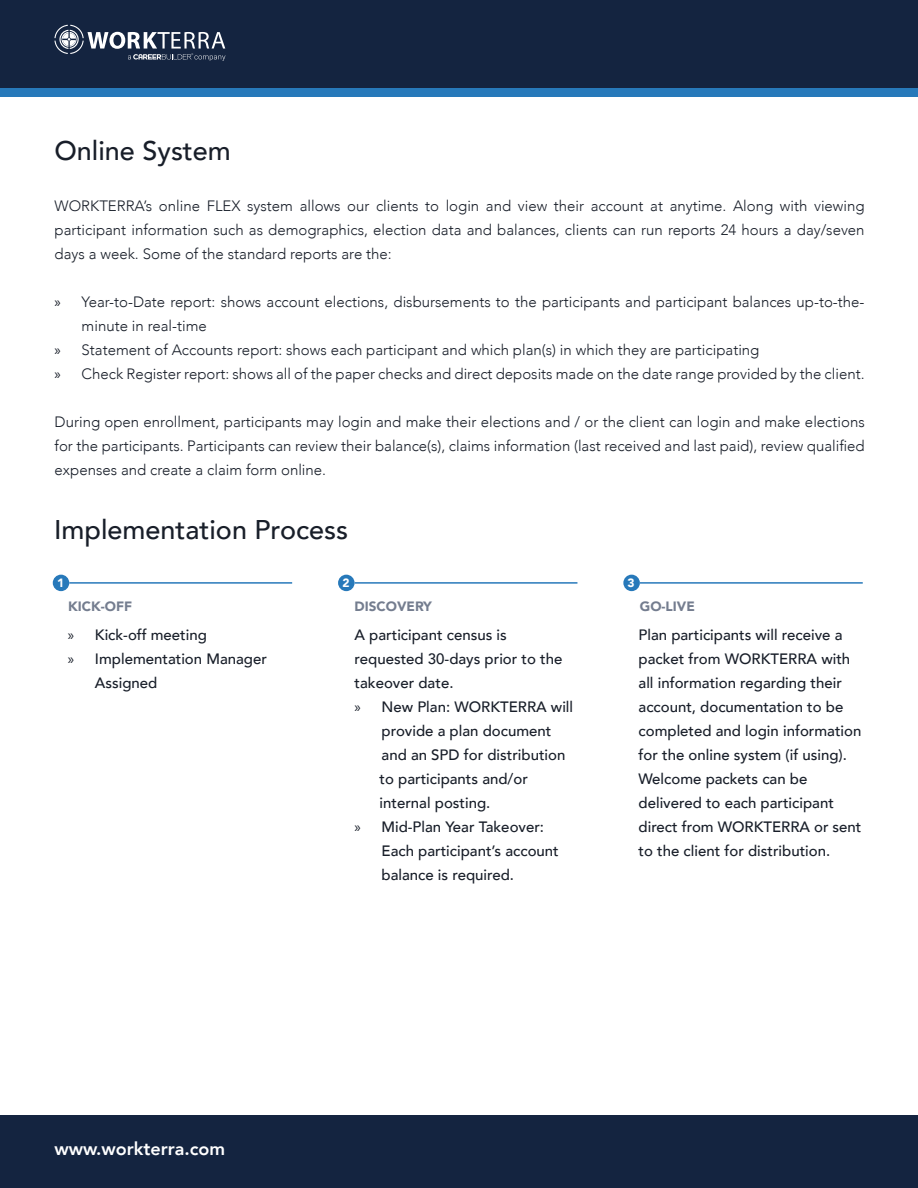
<style>
.page{position:relative;width:918px;height:1188px;background:#fff}
.page>*{position:absolute;margin:0;border:0;box-sizing:border-box;transform-origin:0 0}
.Headline{font:500 27px "Avenir";color:#181e29}
.Contact_info__footer{font:800 18px "Avenir";color:#fff}
.t1{font:300 15px/24px "Avenir";color:#181e29}
.Body_copy_2_-_label{font:500 15px/24px "Avenir";color:#181e29}
.Content_label{font:900 13.5px "Avenir";color:#747d8f}
.Numbers_in_circles{font:900 12px "Avenir";color:#fff}
.s1{font-family:"Myriad Pro";font-weight:400}
</style>
<div class="page">
<div style="left:0;top:0;width:918px;height:90px;background:#142440"></div>
<div style="left:0;top:88px;width:918px;height:9px;background:#2779ba"></div>
<div style="left:0;top:1115px;width:918px;height:72px;background:#142440"></div>
<svg style="left:54px;top:25px;width:171px;height:36px"></svg>
<div style="left:53px;top:575px;width:16px;height:16px;background:#2779ba;border-radius:50%"></div>
<hr style="left:69px;top:582px;width:223px;height:2px;background:#2779ba">
<div style="left:338px;top:575px;width:17px;height:16px;background:#2779ba;border-radius:50%"></div>
<hr style="left:355px;top:582px;width:222px;height:2px;background:#2779ba">
<div style="left:623px;top:575px;width:17px;height:16px;background:#2779ba;border-radius:50%"></div>
<hr style="left:640px;top:582px;width:223px;height:2px;background:#2779ba">
<p class="Headline" style="left:55px;top:128px;width:178px">Online System</p>
<p class="t1" style="left:55px;top:194px;width:811px">WORKTERRA’s online FLEX system allows our clients to login and view their account at anytime. Along with viewing</p>
<p class="t1" style="left:55px;top:218px;width:811px">participant information such as demographics, election data and balances, clients can run reports 24 hours a day/seven</p>
<p class="t1" style="left:55px;top:242px;width:339px">days a week. Some of the standard reports are the:</p>
<p class="t1" style="left:82px;top:290px;width:785px;text-indent:-27px"><span class="s1">»</span> Year-to-Date report: shows account elections, disbursements to the participants and participant balances up-to-the&shy;minute in real-time</p>
<p class="t1" style="left:55px;top:338px;width:706px"><span class="s1">»</span> Statement of Accounts report: shows each participant and which plan(s) in which they are participating</p>
<p class="t1" style="left:55px;top:362px;width:812px"><span class="s1">»</span> Check Register report: shows all of the paper checks and direct deposits made on the date range provided by the client.</p>
<p class="t1" style="left:55px;top:410px;width:812px;text-align:justify">During open enrollment, participants may login and make their elections and / or the client can login and make elections for the participants. Participants can review their balance(s), claims information (last received and last paid), review qualified expenses and create a claim form online.</p>
<p class="Headline" style="left:54px;top:506px;width:296px">Implementation Process</p>
<p class="Numbers_in_circles" style="left:57px;top:573px;width:9px">1</p>
<p class="Numbers_in_circles" style="left:342px;top:573px;width:9px">2</p>
<p class="Numbers_in_circles" style="left:628px;top:573px;width:9px">3</p>
<p class="Content_label" style="left:68px;top:595px;width:65px">KICK-OFF</p>
<p class="Body_copy_2_-_label" style="left:355px;top:622px;width:209px">A participant census is requested 30-days prior to the takeover date.</p>
<p class="Body_copy_2_-_label" style="left:382px;top:694px;width:193px;text-indent:-27px"><span class="s1">»</span> New Plan: WORKTERRA will provide a plan document and an SPD for distribution</p>
<p class="Body_copy_2_-_label" style="left:380px;top:766px;width:150px">to participants and/or</p>
<p class="Body_copy_2_-_label" style="left:380px;top:790px;width:112px">internal posting.</p>
<p class="Body_copy_2_-_label" style="left:382px;top:814px;width:179px;text-indent:-27px"><span class="s1">»</span> Mid-Plan Year Takeover:<br>Each participant’s account balance is required.</p>
<p class="Content_label" style="left:355px;top:595px;width:79px">DISCOVERY</p>
<p class="Content_label" style="left:640px;top:595px;width:56px">GO-LIVE</p>
<p class="Body_copy_2_-_label" style="left:68px;top:622px;width:140px"><span class="s1">»</span> Kick-off meeting</p>
<p class="Body_copy_2_-_label" style="left:95px;top:646px;width:173px;text-indent:-27px"><span class="s1">»</span> Implementation Manager<br>Assigned</p>
<p class="Body_copy_2_-_label" style="left:639px;top:622px;width:224px">Plan participants will receive a packet from WORKTERRA with all information regarding their account, documentation to be completed and login information for the online system (if using).<br>Welcome packets can be delivered to each participant direct from WORKTERRA or sent to the client for distribution.</p>
<p class="Contact_info__footer" style="left:54px;top:1135px;width:172px">www.workterra.com</p>
</div>
